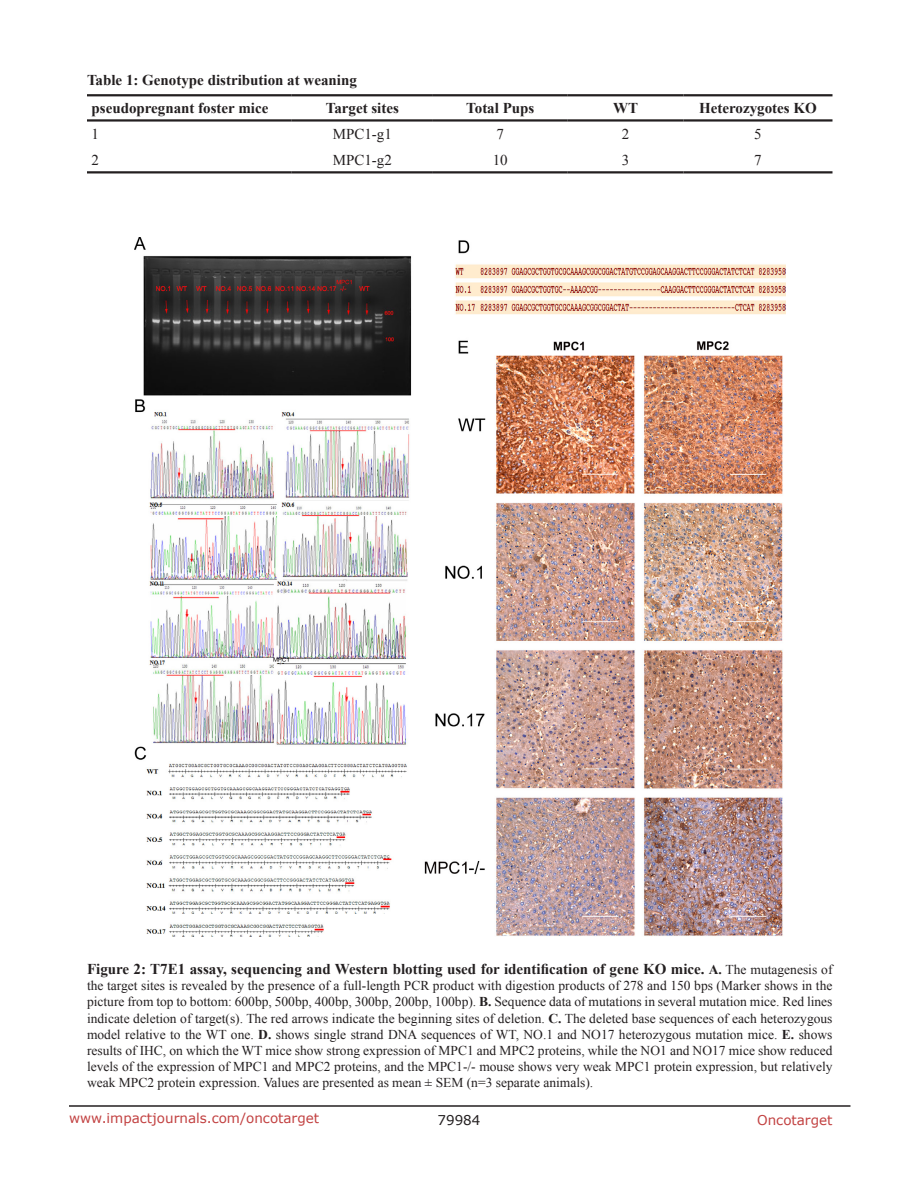
<style>
.page{position:relative;width:918px;height:1188px;background:#fff}
.page>*{position:absolute;margin:0;border:0;box-sizing:border-box;transform-origin:0 0}
.figuretext{font:700 15px "Times New Roman";color:#231f20}
.Table_head_centre{font:700 15px "Times New Roman";color:#231f20}
.Table_head{font:700 15px "Times New Roman";color:#231f20}
.TableText1{font:15px "Times New Roman";color:#231f20}
.TableText1_Center{font:15px "Times New Roman";color:#231f20}
.figuretext-2{font:13.5px/16.2px "Times New Roman";color:#231f20;text-align:justify}
.t1{font:13.5px "Verdana";color:#c24141}
.t2{font:13.5px "Verdana";color:#231f20}
.s1{font-size:13.5px}
.s2{font-weight:400;font-size:13.5px}
.s3{font-weight:700}
</style>
<div class="page">
<hr style="left:69px;top:1105px;width:781px;height:2px;background:#231f20">
<img style="left:134px;top:237px;width:651px;height:700px">
<svg style="left:87px;top:96px;width:745px;height:1px"></svg>
<hr style="left:87px;top:94px;width:205px;height:2px;background:#231f20">
<hr style="left:292px;top:94px;width:141px;height:2px;background:#231f20">
<hr style="left:433px;top:94px;width:135px;height:2px;background:#231f20">
<hr style="left:568px;top:94px;width:115px;height:2px;background:#231f20">
<hr style="left:683px;top:94px;width:150px;height:2px;background:#231f20">
<hr style="left:87px;top:119px;width:205px;height:3px;background:#231f20">
<hr style="left:292px;top:119px;width:141px;height:3px;background:#231f20">
<hr style="left:433px;top:119px;width:135px;height:3px;background:#231f20">
<hr style="left:568px;top:119px;width:115px;height:3px;background:#231f20">
<hr style="left:683px;top:119px;width:150px;height:3px;background:#231f20">
<hr style="left:87px;top:171px;width:205px;height:2px;background:#231f20">
<hr style="left:292px;top:171px;width:141px;height:2px;background:#231f20">
<hr style="left:433px;top:171px;width:135px;height:2px;background:#231f20">
<hr style="left:568px;top:171px;width:115px;height:2px;background:#231f20">
<hr style="left:683px;top:171px;width:150px;height:2px;background:#231f20">
<p class="Table_head" style="left:87px;top:70px;width:271px">Table 1: Genotype distribution at weaning</p>
<p class="Table_head_centre" style="left:92px;top:98px;width:178px">pseudopregnant foster mice</p>
<p class="Table_head_centre" style="left:326px;top:98px;width:75px">Target sites</p>
<p class="Table_head_centre" style="left:466px;top:98px;width:70px">Total Pups</p>
<p class="Table_head_centre" style="left:613px;top:98px;width:27px">WT</p>
<p class="Table_head_centre" style="left:699px;top:98px;width:119px">Heterozygotes KO</p>
<p class="TableText1" style="left:92px;top:124px;width:9px">1</p>
<p class="TableText1_Center" style="left:333px;top:124px;width:61px">MPC1-g1</p>
<p class="TableText1_Center" style="left:497px;top:124px;width:9px">7</p>
<p class="TableText1_Center" style="left:622px;top:124px;width:9px">2</p>
<p class="TableText1_Center" style="left:754px;top:124px;width:9px">5</p>
<p class="TableText1" style="left:92px;top:150px;width:9px">2</p>
<p class="TableText1" style="left:333px;top:150px;width:61px">MPC1-g2</p>
<p class="TableText1" style="left:493px;top:150px;width:16px">10</p>
<p class="TableText1" style="left:622px;top:150px;width:9px">3</p>
<p class="TableText1" style="left:754px;top:150px;width:9px">7</p>
<p class="figuretext" style="left:87px;top:959px;width:747px">Figure 2: T7E1 assay, sequencing and Western blotting used for identification of gene KO mice. <span class="s1">A.</span> <span class="s2">The mutagenesis of</span></p>
<p class="figuretext-2" style="left:87px;top:977px;width:747px">the target sites is revealed by the presence of a full-length PCR product with digestion products of 278 and 150 bps (Marker shows in the picture from top to bottom: 600bp, 500bp, 400bp, 300bp, 200bp, 100bp). <span class="s3">B.</span> Sequence data of mutations in several mutation mice. Red lines indicate deletion of target(s). The red arrows indicate the beginning sites of deletion. <span class="s3">C.</span> The deleted base sequences of each heterozygous model relative to the WT one. <span class="s3">D.</span> shows single strand DNA sequences of WT, NO.1 and NO17 heterozygous mutation mice. <span class="s3">E.</span> shows results of IHC, on which the WT mice show strong expression of MPC1 and MPC2 proteins, while the NO1 and NO17 mice show reduced levels of the expression of MPC1 and MPC2 proteins, and the MPC1-/- mouse shows very weak MPC1 protein expression, but relatively weak MPC2 protein expression. Values are presented as mean ± SEM (n=3 separate animals).</p>
<p class="t1" style="left:69px;top:1109px;width:252px">www.impactjournals.com/oncotarget</p>
<p class="t2" style="left:438px;top:1111px;width:44px">79984</p>
<p class="t1" style="left:757px;top:1111px;width:77px">Oncotarget</p>
</div>
